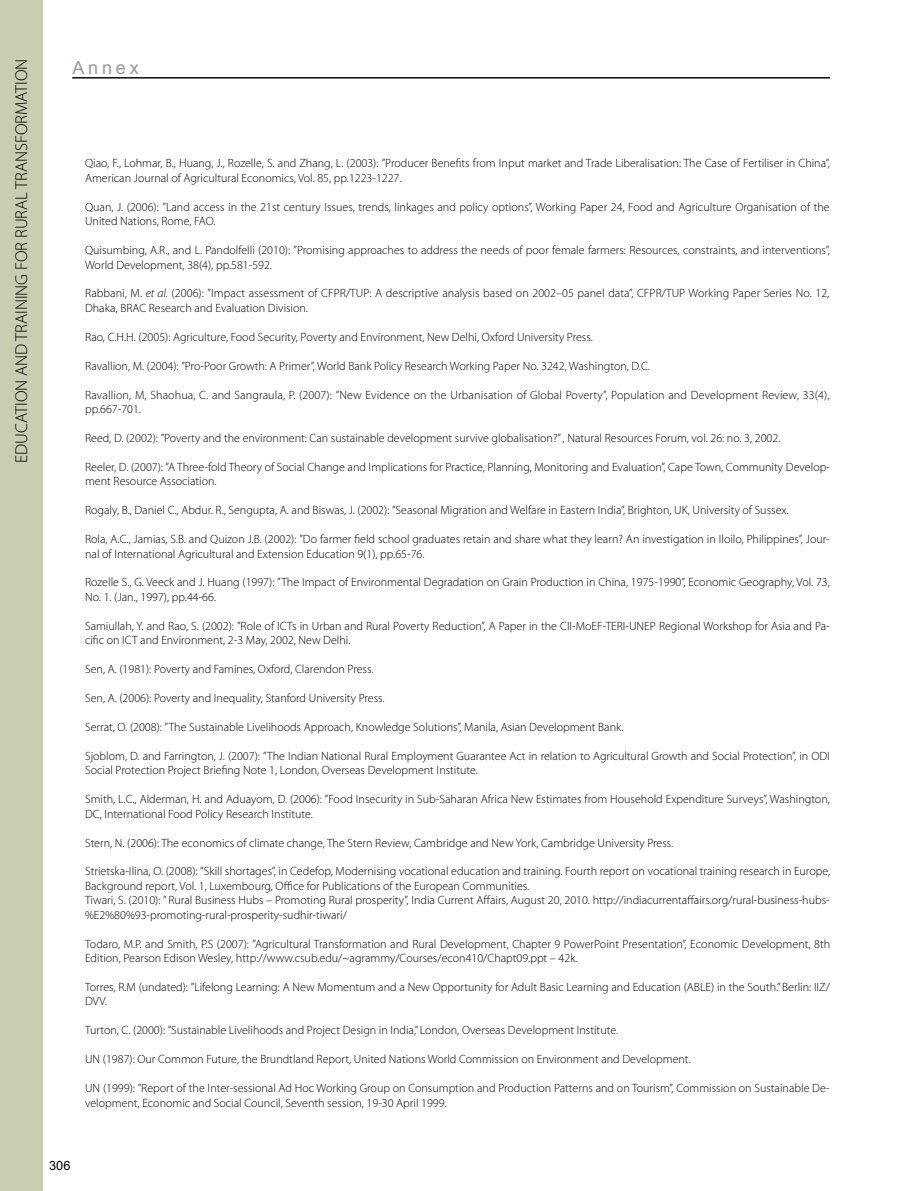
<style>
.page{position:relative;width:915px;height:1191px;background:#fff}
.page>*{position:absolute;margin:0;border:0;box-sizing:border-box;transform-origin:0 0}
.t1{font:18px "Arial";letter-spacing:.21em;color:#929a9f}
.t2{font:300 17.25px "Myriad Pro";color:#000}
.t3{font:12.75px "Arial";color:#000}
.t4{font:300 12px/14.4px "Myriad Pro";color:#000}
.s1{font-style:italic}
</style>
<div class="page">
<div style="left:0;top:0;width:43px;height:1191px;background:#c9ceb2"></div>
<hr style="left:72px;top:78px;width:757px;height:1px;background:#000">
<h2 class="t2" style="left:7px;top:463px;width:406px;rotate:-90deg">EDUCATION AND TRAINING FOR RURAL TRANSFORMATION</h2>
<h1 class="t1" style="left:72px;top:56px;width:68px">Annex</h1>
<h2 class="t2" style="left:12px;top:463px;width:406px;rotate:-90deg">EDUCATION AND TRAINING FOR RURAL TRANSFORMATION</h2>
<p class="t4" style="left:85px;top:156px;width:746px">Qiao, F., Lohmar, B., Huang, J., Rozelle, S. and Zhang, L. (2003): ”Producer Benefits from Input market and Trade Liberalisation: The Case of Fertiliser in China”,<br>American Journal of Agricultural Economics, Vol. 85, pp.1223-1227.</p>
<p class="t4" style="left:85px;top:200px;width:746px">Quan, J. (2006): ”Land access in the 21st century Issues, trends, linkages and policy options”, Working Paper 24, Food and Agriculture Organisation of the<br>United Nations, Rome, FAO.</p>
<p class="t4" style="left:85px;top:243px;width:746px">Quisumbing, A.R., and L. Pandolfelli (2010): ”Promising approaches to address the needs of poor female farmers: Resources, constraints, and interventions”,<br>World Development, 38(4), pp.581-592.</p>
<p class="t4" style="left:85px;top:286px;width:745px">Rabbani, M. <span class="s1">et al.</span> (2006): ”Impact assessment of CFPR/TUP: A descriptive analysis based on 2002–05 panel data”, CFPR/TUP Working Paper Series No. 12,<br>Dhaka, BRAC Research and Evaluation Division.</p>
<p class="t4" style="left:85px;top:330px;width:509px">Rao, C.H.H. (2005): Agriculture, Food Security, Poverty and Environment, New Delhi, Oxford University Press.</p>
<p class="t4" style="left:85px;top:359px;width:566px">Ravallion, M. (2004): ”Pro-Poor Growth: A Primer”, World Bank Policy Research Working Paper No. 3242, Washington, D.C.</p>
<p class="t4" style="left:85px;top:387px;width:745px">Ravallion, M, Shaohua, C. and Sangraula, P. (2007): ”New Evidence on the Urbanisation of Global Poverty”, Population and Development Review, 33(4), pp.667-701.</p>
<p class="t4" style="left:85px;top:431px;width:696px">Reed, D. (2002): ”Poverty and the environment: Can sustainable development survive globalisation?” , Natural Resources Forum, vol. 26: no. 3, 2002.</p>
<p class="t4" style="left:85px;top:460px;width:746px">Reeler, D. (2007): ”A Three-fold Theory of Social Change and Implications for Practice, Planning, Monitoring and Evaluation”, Cape Town, Community Develop&shy;ment Resource Association.</p>
<p class="t4" style="left:85px;top:503px;width:704px">Rogaly, B., Daniel C., Abdur. R., Sengupta, A. and Biswas, J. (2002): ”Seasonal Migration and Welfare in Eastern India”, Brighton, UK, University of Sussex.</p>
<p class="t4" style="left:85px;top:532px;width:746px">Rola, A.C., Jamias, S.B. and Quizon J.B. (2002): ”Do farmer field school graduates retain and share what they learn? An investigation in Iloilo, Philippines”, Jour&shy;nal of International Agricultural and Extension Education 9(1), pp.65-76.</p>
<p class="t4" style="left:85px;top:575px;width:746px">Rozelle S., G. Veeck and J. Huang (1997): ”The Impact of Environmental Degradation on Grain Production in China, 1975-1990”, Economic Geography, Vol. 73,<br>No. 1. (Jan., 1997), pp.44-66.</p>
<p class="t4" style="left:85px;top:619px;width:746px">Samiullah, Y. and Rao, S. (2002): ”Role of ICTs in Urban and Rural Poverty Reduction”, A Paper in the CII-MoEF-TERI-UNEP Regional Workshop for Asia and Pa&shy;cific on ICT and Environment, 2-3 May, 2002, New Delhi.</p>
<p class="t4" style="left:85px;top:662px;width:290px">Sen, A. (1981): Poverty and Famines, Oxford, Clarendon Press.</p>
<p class="t4" style="left:85px;top:691px;width:301px">Sen, A. (2006): Poverty and Inequality, Stanford University Press.</p>
<p class="t4" style="left:85px;top:720px;width:539px">Serrat, O. (2008): ”The Sustainable Livelihoods Approach, Knowledge Solutions”, Manila, Asian Development Bank.</p>
<p class="t4" style="left:85px;top:749px;width:745px">Sjoblom, D. and Farrington, J. (2007): ”The Indian National Rural Employment Guarantee Act in relation to Agricultural Growth and Social Protection”, in ODI<br>Social Protection Project Briefing Note 1, London, Overseas Development Institute.</p>
<p class="t4" style="left:85px;top:792px;width:746px">Smith, L.C., Alderman, H. and Aduayom, D. (2006): ”Food Insecurity in Sub-Saharan Africa New Estimates from Household Expenditure Surveys”, Washington,<br>DC, International Food Policy Research Institute.</p>
<p class="t4" style="left:85px;top:835px;width:589px">Stern, N. (2006): The economics of climate change, The Stern Review, Cambridge and New York, Cambridge University Press.</p>
<p class="t4" style="left:85px;top:864px;width:746px">Strietska-Ilina, O. (2008): ”Skill shortages”, in Cedefop, Modernising vocational education and training. Fourth report on vocational training research in Europe, Background report, Vol. 1, Luxembourg, Office for Publications of the European Communities.<br>Tiwari, S. (2010): ” Rural Business Hubs – Promoting Rural prosperity”, India Current Affairs, August 20, 2010. http://indiacurrentaffairs.org/rural-business-hubs-%E2%80%93-promoting-rural-prosperity-sudhir-tiwari/</p>
<p class="t4" style="left:85px;top:936px;width:746px">Todaro, M.P. and Smith, P.S (2007): ”Agricultural Transformation and Rural Development, Chapter 9 PowerPoint Presentation”, Economic Development, 8th<br>Edition, Pearson Edison Wesley, http://www.csub.edu/~agrammy/Courses/econ410/Chapt09.ppt – 42k.</p>
<p class="t4" style="left:85px;top:980px;width:746px">Torres, R.M (undated): ”Lifelong Learning: A New Momentum and a New Opportunity for Adult Basic Learning and Education (ABLE) in the South.” Berlin: IIZ/<br>DVV.</p>
<p class="t4" style="left:85px;top:1023px;width:534px">Turton, C. (2000): ”Sustainable Livelihoods and Project Design in India,” London, Overseas Development Institute.</p>
<p class="t4" style="left:85px;top:1052px;width:607px">UN (1987): Our Common Future, the Brundtland Report, United Nations World Commission on Environment and Development.</p>
<p class="t4" style="left:85px;top:1081px;width:746px">UN (1999): ”Report of the Inter-sessional Ad Hoc Working Group on Consumption and Production Patterns and on Tourism”, Commission on Sustainable De&shy;velopment, Economic and Social Council, Seventh session, 19-30 April 1999.</p>
<p class="t3" style="left:49px;top:1157px;width:23px">306</p>
</div>
